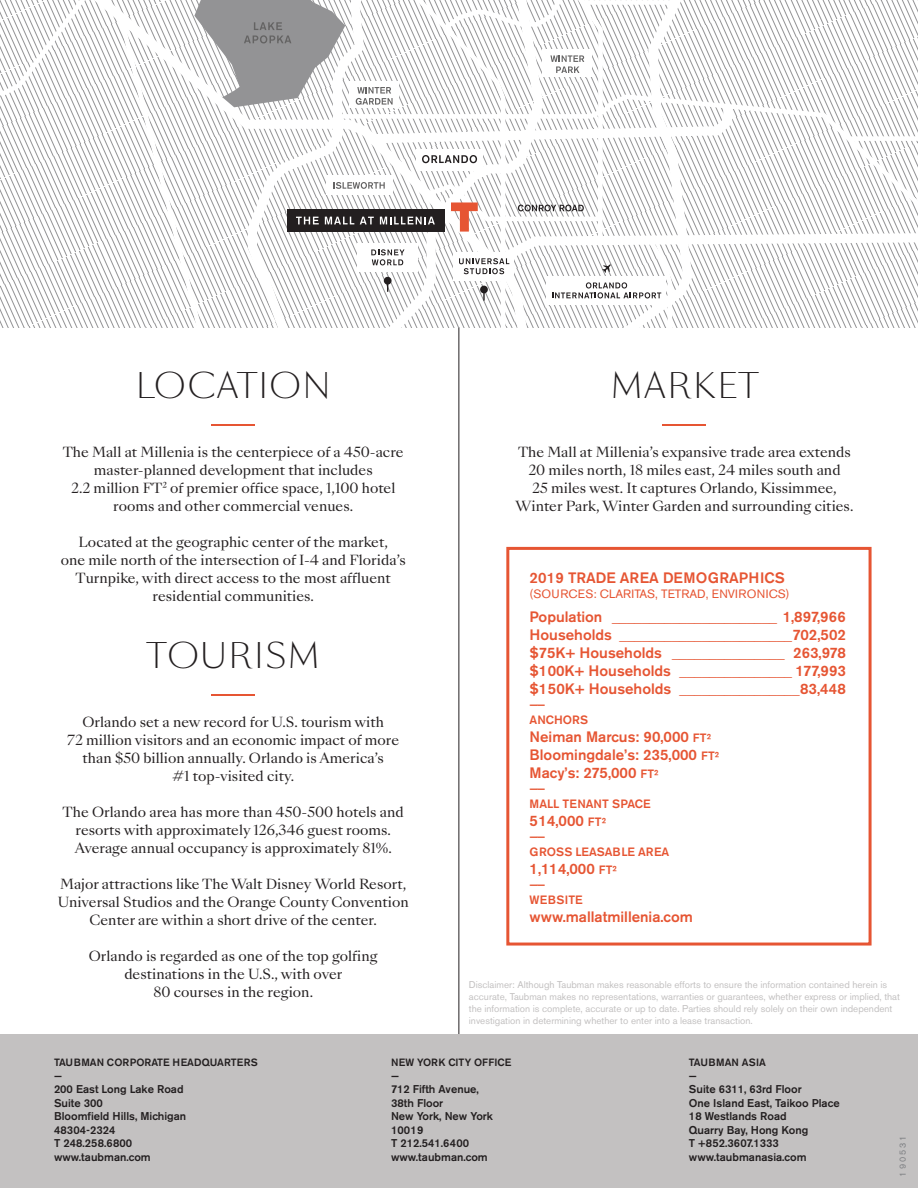
<style>
.page{position:relative;width:918px;height:1188px;background:#fff}
.page>*{position:absolute;margin:0;border:0;box-sizing:border-box;transform-origin:0 0}
.t1{font:300 33px "Sang Bleu Sans";letter-spacing:.05em;color:#231f20}
.t2{font:300 33px "Sang Bleu Sans";color:#e65533;scale:2 1}
.t3{font:500 15px/18px "Akzidenz Grotesk BE";color:#e65533;text-align:justify}
.t4{font:500 15px "Akzidenz Grotesk BE";letter-spacing:.02em;color:#e65533}
.t5{font:13.5px/18px "Sang Bleu Kingdom";color:#231f20;text-align:center}
.t6{font:500 12px/15px "Akzidenz Grotesk BE";color:#e65533}
.t7{font:12px "Akzidenz Grotesk BE";letter-spacing:.02em;color:#e65533}
.t8{font:500 11.25px/13.5px "Akzidenz Grotesk BE";color:#231f20}
.t9{font:500 10.5px "Akzidenz Grotesk BE";letter-spacing:.02em;color:#231f20}
.t10{font:500 10.5px "Akzidenz Grotesk BE";color:#231f20}
.t11{font:9.75px/12px "Akzidenz Grotesk BE";color:#c3c1c1}
.t12{font:9px "Akzidenz Grotesk BE";letter-spacing:.2em;color:#808285}
.s1{font-size:12px}
</style>
<div class="page">
<hr style="left:459px;top:327px;width:1px;height:723px;background:#231f20">
<div style="left:0;top:1035px;width:918px;height:153px;background:#c3c1c1"></div>
<div style="left:506px;top:547px;width:366px;height:399px;border:3px solid #e65533"></div>
<svg style="left:0;top:0;width:918px;height:327px"></svg>
<svg style="left:518px;top:205px;width:66px;height:6px"></svg>
<div style="left:287px;top:209px;width:158px;height:23px;background:#231f20"></div>
<svg style="left:296px;top:217px;width:23px;height:7px"></svg>
<svg style="left:325px;top:217px;width:29px;height:7px"></svg>
<svg style="left:360px;top:217px;width:14px;height:7px"></svg>
<svg style="left:380px;top:217px;width:55px;height:7px"></svg>
<div style="left:349px;top:81px;width:50px;height:27px;background:#fff"></div>
<svg style="left:356px;top:87px;width:37px;height:18px"></svg>
<div style="left:547px;top:276px;width:119px;height:28px;background:#fff"></div>
<svg style="left:552px;top:282px;width:109px;height:16px"></svg>
<svg style="left:602px;top:264px;width:9px;height:9px"></svg>
<div style="left:417px;top:149px;width:66px;height:21px;background:#fff"></div>
<svg style="left:422px;top:155px;width:55px;height:8px"></svg>
<svg style="left:451px;top:202px;width:27px;height:30px"></svg>
<div style="left:326px;top:175px;width:66px;height:19px;background:#fff"></div>
<svg style="left:334px;top:182px;width:51px;height:7px"></svg>
<div style="left:543px;top:49px;width:49px;height:28px;background:#fff"></div>
<svg style="left:550px;top:55px;width:34px;height:18px"></svg>
<svg style="left:194px;top:0;width:151px;height:108px"></svg>
<div style="left:384px;top:277px;width:8px;height:8px;background:#231f20;border-radius:50%"></div>
<div style="left:357px;top:244px;width:61px;height:28px;background:#fff"></div>
<svg style="left:371px;top:249px;width:34px;height:16px"></svg>
<div style="left:480px;top:286px;width:8px;height:7px;background:#231f20;border-radius:50%"></div>
<svg style="left:483px;top:293px;width:2px;height:8px"></svg>
<div style="left:454px;top:252px;width:60px;height:29px;background:#fff"></div>
<svg style="left:459px;top:258px;width:50px;height:16px"></svg>
<h1 class="t1" style="left:136px;top:365px;width:26px">LOCA</h1>
<h1 class="t1" style="left:238px;top:365px;width:44px">TION</h1>
<h1 class="t2" style="left:207px;top:400px;width:27px">—</h1>
<p class="t5" style="left:63px;top:444px;width:342px">The Mall at Millenia is the centerpiece of a 450‑acre master-planned development that includes<br>2.2 million FT² of premier office space, 1,100 hotel rooms and other commercial venues.</p>
<p class="t5" style="left:61px;top:534px;width:347px">Located at the geographic center of the market,<br>one mile north of the intersection of I-4 and Florida’s Turnpike, with direct access to the most affluent residential communities.</p>
<h1 class="t1" style="left:147px;top:635px;width:45px">TOURIS</h1>
<h1 class="t1" style="left:288px;top:635px;width:33px">M</h1>
<h1 class="t2" style="left:207px;top:670px;width:27px">—</h1>
<p class="t5" style="left:67px;top:714px;width:333px">Orlando set a new record for U.S. tourism with<br>72 million visitors and an economic impact of more than $50 billion annually. Orlando is America’s<br>#1 top-visited city.</p>
<p class="t5" style="left:63px;top:804px;width:343px">The Orlando area has more than 450-500 hotels and resorts with approximately 126,346 guest rooms.<br>Average annual occupancy is approximately 81%.</p>
<p class="t5" style="left:58px;top:876px;width:352px">Major attractions like The Walt Disney World Resort,<br>Universal Studios and the Orange County Convention<br>Center are within a short drive of the center.</p>
<p class="t5" style="left:89px;top:948px;width:290px">Orlando is regarded as one of the top golfing destinations in the U.S., with over<br>80 courses in the region.</p>
<h1 class="t1" style="left:611px;top:365px;width:150px">MARKET</h1>
<h1 class="t2" style="left:659px;top:400px;width:27px">—</h1>
<p class="t5" style="left:516px;top:444px;width:339px">The Mall at Millenia’s expansive trade area extends 20 miles north, 18 miles east, 24 miles south and<br>25 miles west. It captures Orlando, Kissimmee, Winter Park, Winter Garden and surrounding cities.</p>
<p class="t4" style="left:530px;top:568px;width:257px">2019 Trade Area Demograph ics</p>
<p class="t7" style="left:530px;top:586px;width:262px">(Sources : Claritas, Tetrad, Environics)</p>
<p class="t3" style="left:530px;top:608px;width:318px">Population ______________________ 1,897,966<br>Households _______________________702,502 $75K+ Households _______________ 263,978 $100K+ Households _______________ 177,993 $150K+ Households ________________83,448</p>
<p class="t6" style="left:530px;top:698px;width:17px">——<br>Anch</p>
<p class="t6" style="left:563px;top:713px;width:27px">ors</p>
<p class="t3" style="left:530px;top:728px;width:191px;text-align:left">Neiman Marcus: 90,000 <span class="s1">FT²<br></span>Bloomingdale’s: 235,000 <span class="s1">FT²<br></span>Macy’s: 275,000 <span class="s1">FT²</span></p>
<p class="t6" style="left:530px;top:782px;width:121px">——<br>MALL TENANT SPACE</p>
<p class="t3" style="left:530px;top:812px;width:78px">514,000 <span class="s1">FT²</span></p>
<p class="t6" style="left:530px;top:830px;width:17px">——<br>GROSS</p>
<p class="t6" style="left:576px;top:845px;width:95px">LEASABLE AREA</p>
<p class="t3" style="left:530px;top:860px;width:89px">1,114,000 <span class="s1">FT²</span></p>
<p class="t6" style="left:530px;top:878px;width:53px">——<br>WE BSITE</p>
<p class="t3" style="left:530px;top:908px;width:165px">www.mallatmillenia.com</p>
<p class="t11" style="left:469px;top:978px;width:433px">Disclaimer: Although Taubman makes reasonable efforts to ensure the information contained herein is accurate, Taubman makes no representations, warranties or guarantees, whether express or implied, that the information is complete, accurate or up to date. Parties should rely solely on their own independent investigation in determining whether to enter into a lease transaction.</p>
<p class="t9" style="left:54px;top:1056px;width:205px">TAUBMAN Corporate Headquarters</p>
<p class="t8" style="left:54px;top:1069px;width:134px">—<br>200 East Long Lake Road<br>Suite 300<br>Bloomfield Hills, Michigan<br>48304-2324<br>T 248.258.6800 www.taubman.com</p>
<p class="t9" style="left:391px;top:1056px;width:122px">New york city office</p>
<p class="t8" style="left:391px;top:1069px;width:104px">—<br>712 Fifth Avenue,<br>38th Floor<br>New York, New York<br>10019<br>T 212.541.6400 www.taubman.com</p>
<p class="t10" style="left:689px;top:1056px;width:79px">TAUBMAN ASIA</p>
<p class="t8" style="left:689px;top:1069px;width:152px">—<br>Suite 6311, 63rd Floor<br>One Island East, Taikoo Place<br>18 Westlands Road<br>Quarry Bay, Hong Kong<br>T +852.3607.1333 www.taubmanasia.com</p>
<p class="t12" style="left:897px;top:1177px;width:42px;rotate:-90deg">190531</p>
</div>
